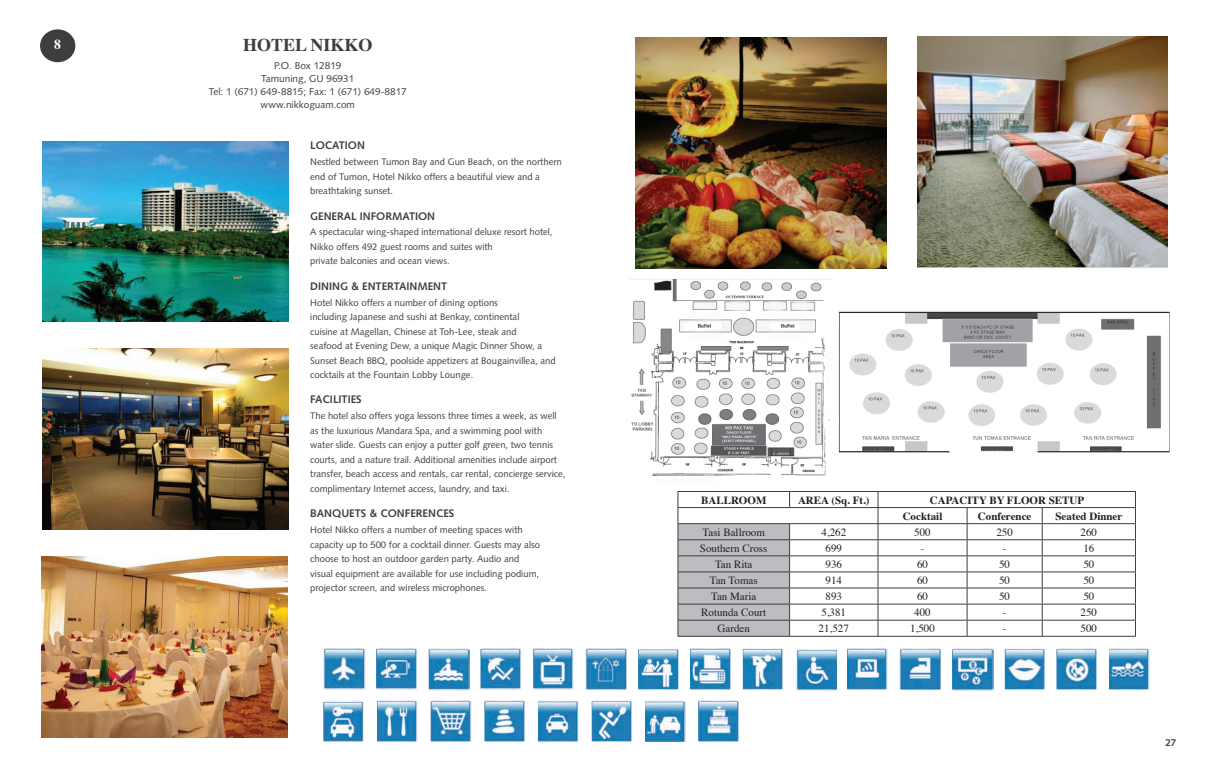
<style>
.page{position:relative;width:1206px;height:774px;background:#fff}
.page>*{position:absolute;margin:0;border:0;box-sizing:border-box;transform-origin:0 0}
.t1{font:700 18px "Times";color:#3e3e3f}
.t2{font:700 13.7px "Times";color:#fff}
.t3{font:11px "Times";color:#231f20}
.t4{font:700 11px "Syntax";color:#3e3e3f}
.t5{font:700 11px/16.1px "Times";color:#231f20}
.t6{font:10px/13px "Syntax";color:#3e3e3f;text-align:center}
.t7{font:700 10px "Syntax";color:#3e3e3f}
.t8{font:9.5px/14.5px "Syntax";color:#3e3e3f}
</style>
<div class="page">
<img style="left:630px;top:279px;width:204px;height:201px">
<hr style="left:678px;top:491px;width:112px;height:1px;background:#3e3e3f">
<hr style="left:790px;top:491px;width:88px;height:1px;background:#3e3e3f">
<hr style="left:878px;top:491px;width:89px;height:1px;background:#3e3e3f">
<hr style="left:967px;top:491px;width:75px;height:1px;background:#3e3e3f">
<hr style="left:1042px;top:491px;width:94px;height:1px;background:#3e3e3f">
<hr style="left:790px;top:507px;width:88px;height:1px;background:#3e3e3f">
<hr style="left:878px;top:507px;width:89px;height:1px;background:#3e3e3f">
<hr style="left:967px;top:507px;width:75px;height:1px;background:#3e3e3f">
<hr style="left:1042px;top:507px;width:94px;height:1px;background:#3e3e3f">
<hr style="left:790px;top:523px;width:88px;height:1px;background:#3e3e3f">
<hr style="left:878px;top:523px;width:89px;height:1px;background:#3e3e3f">
<hr style="left:967px;top:523px;width:75px;height:1px;background:#3e3e3f">
<hr style="left:1042px;top:523px;width:94px;height:1px;background:#3e3e3f">
<hr style="left:790px;top:540px;width:88px;height:1px;background:#3e3e3f">
<hr style="left:878px;top:540px;width:89px;height:1px;background:#3e3e3f">
<hr style="left:967px;top:540px;width:75px;height:1px;background:#3e3e3f">
<hr style="left:1042px;top:540px;width:94px;height:1px;background:#3e3e3f">
<hr style="left:790px;top:556px;width:88px;height:1px;background:#3e3e3f">
<hr style="left:878px;top:556px;width:89px;height:1px;background:#3e3e3f">
<hr style="left:967px;top:556px;width:75px;height:1px;background:#3e3e3f">
<hr style="left:1042px;top:556px;width:94px;height:1px;background:#3e3e3f">
<hr style="left:790px;top:572px;width:88px;height:1px;background:#3e3e3f">
<hr style="left:878px;top:572px;width:89px;height:1px;background:#3e3e3f">
<hr style="left:967px;top:572px;width:75px;height:1px;background:#3e3e3f">
<hr style="left:1042px;top:572px;width:94px;height:1px;background:#3e3e3f">
<hr style="left:790px;top:588px;width:88px;height:1px;background:#3e3e3f">
<hr style="left:878px;top:588px;width:89px;height:1px;background:#3e3e3f">
<hr style="left:967px;top:588px;width:75px;height:1px;background:#3e3e3f">
<hr style="left:1042px;top:588px;width:94px;height:1px;background:#3e3e3f">
<hr style="left:790px;top:604px;width:88px;height:1px;background:#3e3e3f">
<hr style="left:878px;top:604px;width:89px;height:1px;background:#3e3e3f">
<hr style="left:967px;top:604px;width:75px;height:1px;background:#3e3e3f">
<hr style="left:1042px;top:604px;width:94px;height:1px;background:#3e3e3f">
<hr style="left:790px;top:620px;width:88px;height:1px;background:#3e3e3f">
<svg style="left:678px;top:492px;width:112px;height:144px"></svg>
<hr style="left:878px;top:620px;width:89px;height:1px;background:#3e3e3f">
<svg style="left:878px;top:492px;width:1px;height:144px"></svg>
<hr style="left:967px;top:620px;width:75px;height:1px;background:#3e3e3f">
<svg style="left:967px;top:508px;width:1px;height:128px"></svg>
<hr style="left:1042px;top:620px;width:94px;height:1px;background:#3e3e3f">
<svg style="left:1042px;top:508px;width:1px;height:128px"></svg>
<svg style="left:1135px;top:492px;width:1px;height:144px"></svg>
<hr style="left:678px;top:636px;width:112px;height:1px;background:#3e3e3f">
<hr style="left:790px;top:636px;width:88px;height:1px;background:#3e3e3f">
<hr style="left:878px;top:636px;width:89px;height:1px;background:#3e3e3f">
<hr style="left:967px;top:636px;width:75px;height:1px;background:#3e3e3f">
<hr style="left:1042px;top:636px;width:94px;height:1px;background:#3e3e3f">
<img style="left:839px;top:311px;width:331px;height:142px">
<img style="left:636px;top:38px;width:251px;height:230px">
<img style="left:917px;top:36px;width:251px;height:232px">
<img style="left:42px;top:141px;width:246px;height:181px">
<img style="left:42px;top:557px;width:245px;height:180px">
<img style="left:42px;top:349px;width:246px;height:181px">
<div style="left:40px;top:29px;width:35px;height:33px;background:#3e3e3f;border-radius:50%"></div>
<img style="left:900px;top:649px;width:41px;height:41px">
<img style="left:952px;top:649px;width:41px;height:41px">
<img style="left:1004px;top:649px;width:41px;height:41px">
<img style="left:1057px;top:649px;width:40px;height:41px">
<img style="left:1109px;top:649px;width:40px;height:41px">
<img style="left:324px;top:701px;width:40px;height:41px">
<img style="left:377px;top:701px;width:40px;height:41px">
<img style="left:586px;top:649px;width:41px;height:41px">
<img style="left:638px;top:649px;width:41px;height:41px">
<img style="left:690px;top:649px;width:41px;height:41px">
<img style="left:743px;top:649px;width:40px;height:41px">
<img style="left:795px;top:649px;width:41px;height:42px">
<img style="left:847px;top:649px;width:40px;height:41px">
<img style="left:324px;top:649px;width:41px;height:41px">
<img style="left:376px;top:649px;width:41px;height:41px">
<img style="left:429px;top:649px;width:40px;height:42px">
<img style="left:481px;top:649px;width:40px;height:41px">
<img style="left:533px;top:649px;width:41px;height:41px">
<img style="left:431px;top:701px;width:41px;height:41px">
<img style="left:484px;top:701px;width:41px;height:41px">
<img style="left:538px;top:701px;width:40px;height:41px">
<img style="left:592px;top:701px;width:40px;height:41px">
<img style="left:645px;top:701px;width:40px;height:41px">
<img style="left:699px;top:701px;width:40px;height:41px">
<h2 class="t2" style="left:54px;top:32px;width:8px">8</h2>
<h1 class="t1" style="left:243px;top:28px;width:131px">HOTEL NIKKO</h1>
<p class="t6" style="left:209px;top:59px;width:200px">P.O. Box 12819<br>Tamuning, GU 96931<br>Tel: 1 (671) 649-8815; Fax: 1 (671) 649-8817 www.nikkoguam.com</p>
<p class="t4" style="left:310px;top:139px;width:56px">LOCATION</p>
<p class="t8" style="left:310px;top:155px;width:253px">Nestled between Tumon Bay and Gun Beach, on the northern end of Tumon, Hotel Nikko offers a beautiful view and a breathtaking sunset.</p>
<p class="t4" style="left:310px;top:209px;width:127px">GENERAL INFORMATION</p>
<p class="t8" style="left:310px;top:225px;width:244px">A spectacular wing-shaped international deluxe resort hotel,<br>Nikko offers 492 guest rooms and suites with<br>private balconies and ocean views.</p>
<p class="t4" style="left:310px;top:280px;width:139px">DINING &amp; ENTERTAINMENT</p>
<p class="t8" style="left:310px;top:295px;width:247px">Hotel Nikko offers a number of dining options<br>including Japanese and sushi at Benkay, continental<br>cuisine at Magellan, Chinese at Toh-Lee, steak and<br>seafood at Evening Dew, a unique Magic Dinner Show, a Sunset Beach BBQ, poolside appetizers at Bougainvillea, and cocktails at the Fountain Lobby Lounge.</p>
<p class="t4" style="left:310px;top:393px;width:53px">FACILITIES</p>
<p class="t8" style="left:310px;top:409px;width:257px">The hotel also offers yoga lessons three times a week, as well as the luxurious Mandara Spa, and a swimming pool with water slide. Guests can enjoy a putter golf green, two tennis courts, and a nature trail. Additional amenities include airport transfer, beach access and rentals, car rental, concierge service, complimentary Internet access, laundry, and taxi.</p>
<p class="t4" style="left:310px;top:507px;width:146px">BANQUETS &amp; CONFERENCES</p>
<p class="t8" style="left:310px;top:523px;width:231px">Hotel Nikko offers a number of meeting spaces with capacity up to 500 for a cocktail dinner. Guests may also choose to host an outdoor garden party. Audio and visual equipment are available for use including podium, projector screen, and wireless microphones.</p>
<p class="t5" style="left:701px;top:491px;width:67px">BALLROOM</p>
<p class="t5" style="left:798px;top:491px;width:73px">AREA (Sq. Ft.)</p>
<p class="t5" style="left:903px;top:491px;width:183px;text-indent:27px">CAPACITY BY FLOOR SETUP<br>Cocktail</p>
<p class="t5" style="left:978px;top:507px;width:55px">Conference</p>
<p class="t5" style="left:1056px;top:507px;width:68px">Seated Dinner</p>
<p class="t3" style="left:703px;top:522px;width:64px">tasi ballroom</p>
<p class="t3" style="left:821px;top:522px;width:26px">4,262</p>
<p class="t3" style="left:914px;top:522px;width:18px">500</p>
<p class="t3" style="left:996px;top:522px;width:18px">250</p>
<p class="t3" style="left:1081px;top:522px;width:18px">260</p>
<p class="t3" style="left:700px;top:538px;width:69px">southern cross</p>
<p class="t3" style="left:826px;top:538px;width:18px">699</p>
<p class="t3" style="left:921px;top:538px;width:5px">-</p>
<p class="t3" style="left:1003px;top:538px;width:5px">-</p>
<p class="t3" style="left:1083px;top:538px;width:12px">16</p>
<p class="t3" style="left:715px;top:554px;width:39px">tan rita</p>
<p class="t3" style="left:826px;top:554px;width:18px">936</p>
<p class="t3" style="left:917px;top:554px;width:12px">60</p>
<p class="t3" style="left:999px;top:554px;width:12px">50</p>
<p class="t3" style="left:1083px;top:554px;width:12px">50</p>
<p class="t3" style="left:710px;top:570px;width:50px">tan tomas</p>
<p class="t3" style="left:826px;top:570px;width:18px">914</p>
<p class="t3" style="left:917px;top:570px;width:12px">60</p>
<p class="t3" style="left:999px;top:570px;width:12px">50</p>
<p class="t3" style="left:1083px;top:570px;width:12px">50</p>
<p class="t3" style="left:711px;top:586px;width:47px">tan maria</p>
<p class="t3" style="left:826px;top:586px;width:18px">893</p>
<p class="t3" style="left:917px;top:586px;width:12px">60</p>
<p class="t3" style="left:999px;top:586px;width:12px">50</p>
<p class="t3" style="left:1083px;top:586px;width:12px">50</p>
<p class="t3" style="left:701px;top:602px;width:67px">rotunda court</p>
<p class="t3" style="left:821px;top:602px;width:26px">5,381</p>
<p class="t3" style="left:914px;top:602px;width:18px">400</p>
<p class="t3" style="left:1003px;top:602px;width:5px">-</p>
<p class="t3" style="left:1081px;top:602px;width:18px">250</p>
<p class="t3" style="left:718px;top:618px;width:34px">Garden</p>
<p class="t3" style="left:819px;top:618px;width:32px">21,527</p>
<p class="t3" style="left:910px;top:618px;width:26px">1,500</p>
<p class="t3" style="left:1003px;top:618px;width:5px">-</p>
<p class="t3" style="left:1081px;top:618px;width:18px">500</p>
<p class="t7" style="left:1165px;top:737px;width:13px">27</p>
</div>
